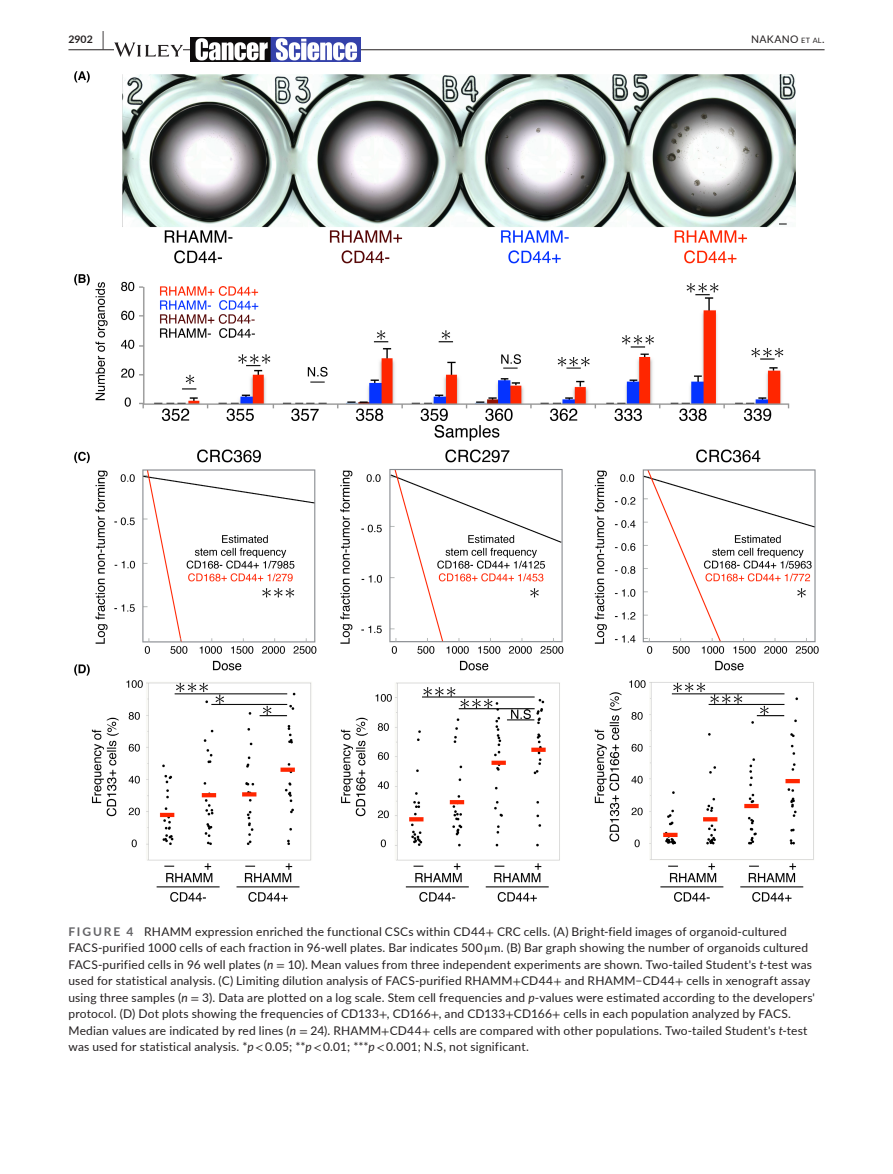
<style>
.page{position:relative;width:893px;height:1174px;background:#fff}
.page>*{position:absolute;margin:0;border:0;box-sizing:border-box;transform-origin:0 0}
.t1{font:12px/16.5px "Lato";letter-spacing:.015em;color:#231f20}
.t2{font:10.5px "Lato";letter-spacing:.025em;color:#231f20}
.t3{font:700 10.5px "Lato";color:#231f20}
.s1{font-size:19.5px}
.s2{font-size:7.35px}
.s3{font-weight:700;color:#636366}
.s4{font-family:"STIX"}
.s5{font-style:italic}
</style>
<div class="page">
<hr style="left:68px;top:49px;width:756px;height:1px;background:#231f20">
<svg style="left:114px;top:42px;width:69px;height:15px"></svg>
<img style="left:191px;top:38px;width:170px;height:24px">
<img style="left:74px;top:71px;width:745px;height:831px">
<p class="t3" style="left:68px;top:31px;width:37px">2902 <span class="s1">|</span></p>
<p class="t2" style="left:751px;top:31px;width:75px">NAKANO <span class="s2">et al</span>.</p>
<p class="t1" style="left:68px;top:922px;width:748px"><span class="s3">FIGURE 4</span> RHAMM expression enriched the functional CSCs within CD44<span class="s4">+</span> CRC cells. (A) Bright-field images of organoid-cultured FACS-purified 1000 cells of each fraction in 96-well plates. Bar indicates 500 <span class="s4">μ</span>m. (B) Bar graph showing the number of organoids cultured FACS-purified cells in 96 well plates (<span class="s5">n</span> <span class="s4">=</span> 10). Mean values from three independent experiments are shown. Two-tailed Student's <span class="s5">t</span>-test was used for statistical analysis. (C) Limiting dilution analysis of FACS-purified RHAMM<span class="s4">+</span>CD44<span class="s4">+</span> and RHAMM−CD44<span class="s4">+</span> cells in xenograft assay using three samples (<span class="s5">n</span> <span class="s4">=</span> 3). Data are plotted on a log scale. Stem cell frequencies and <span class="s5">p</span>-values were estimated according to the developers' protocol. (D) Dot plots showing the frequencies of CD133<span class="s4">+</span>, CD166<span class="s4">+</span>, and CD133<span class="s4">+</span>CD166<span class="s4">+</span> cells in each population analyzed by FACS.<br>Median values are indicated by red lines (<span class="s5">n</span> <span class="s4">=</span> 24). RHAMM<span class="s4">+</span>CD44<span class="s4">+</span> cells are compared with other populations. Two-tailed Student's <span class="s5">t</span>-test was used for statistical analysis. *<span class="s5">p</span><span class="s4">&lt;</span> 0.05; **<span class="s5">p</span><span class="s4">&lt;</span> 0.01; ***<span class="s5">p</span><span class="s4">&lt;</span> 0.001; N.S, not significant.</p>
</div>
